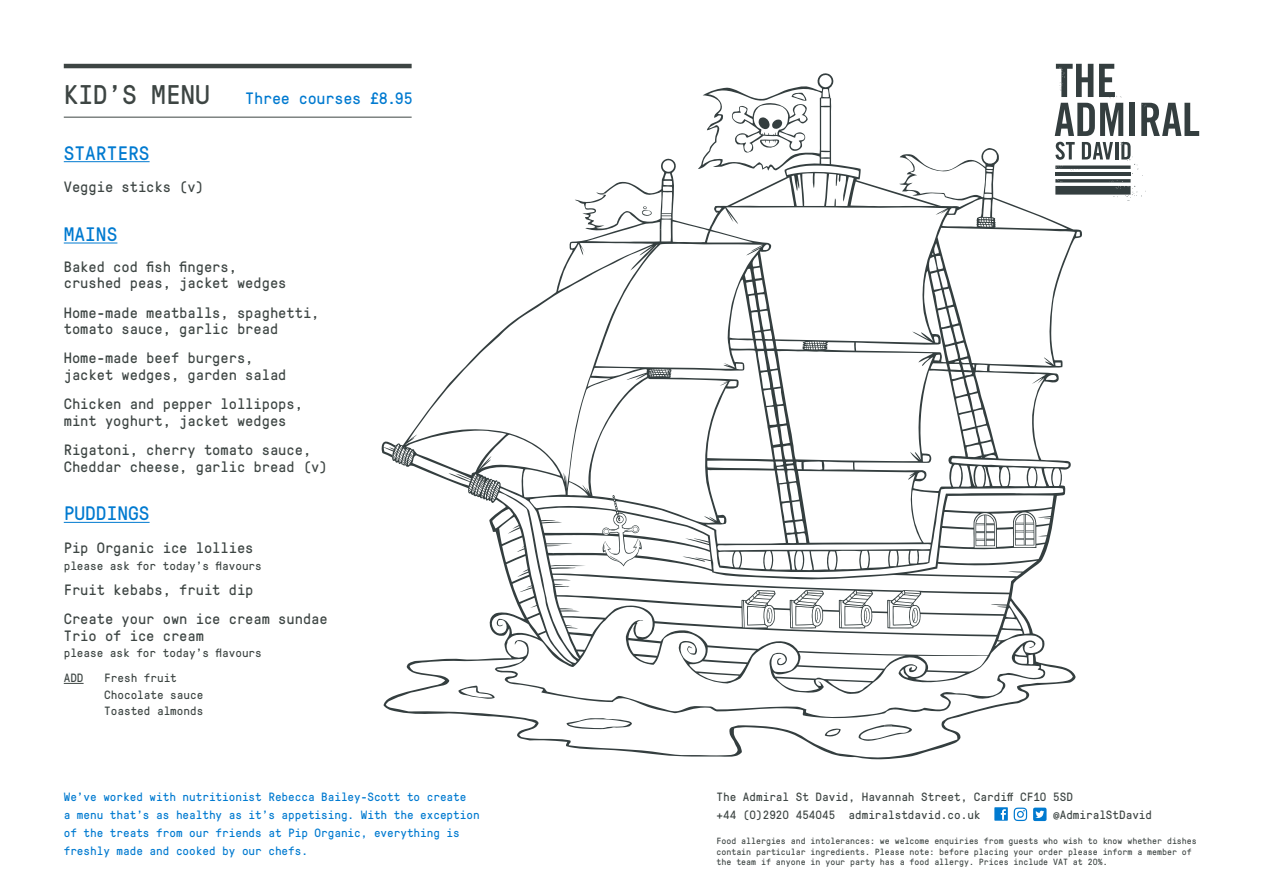
<style>
.page{position:relative;width:1263px;height:893px;background:#fff}
.page>*{position:absolute;margin:0;border:0;box-sizing:border-box;transform-origin:0 0}
.t1{font:27px "GT Pressura Mono";letter-spacing:-.01em;color:#3d4543}
.t2{font:19.5px "GT Pressura Mono";color:#007ad0}
.t3{font:16.5px "GT Pressura Mono";letter-spacing:-.01em;color:#007ad0}
.t4{font:15px/16.5px "GT Pressura Mono";color:#3d4543}
.t5{font:12px/16.5px "GT Pressura Mono";color:#3d4543}
.t6{font:12px/18px "GT Pressura Mono";color:#007ad0}
.t7{font:9px/10.5px "GT Pressura Mono";color:#3d4543}
</style>
<div class="page">
<svg style="left:384px;top:73px;width:698px;height:686px"></svg>
<svg style="left:732px;top:93px;width:76px;height:60px"></svg>
<svg style="left:1015px;top:513px;width:19px;height:32px"></svg>
<svg style="left:610px;top:555px;width:10px;height:6px"></svg>
<svg style="left:682px;top:556px;width:23px;height:6px"></svg>
<svg style="left:912px;top:607px;width:6px;height:17px"></svg>
<svg style="left:864px;top:607px;width:6px;height:16px"></svg>
<svg style="left:815px;top:607px;width:6px;height:16px"></svg>
<svg style="left:766px;top:607px;width:7px;height:16px"></svg>
<svg style="left:642px;top:206px;width:10px;height:10px"></svg>
<svg style="left:458px;top:685px;width:37px;height:14px"></svg>
<svg style="left:566px;top:718px;width:66px;height:11px"></svg>
<svg style="left:858px;top:724px;width:54px;height:17px"></svg>
<svg style="left:825px;top:728px;width:16px;height:9px"></svg>
<svg style="left:381px;top:442px;width:24px;height:24px"></svg>
<svg style="left:824px;top:462px;width:29px;height:8px"></svg>
<svg style="left:483px;top:476px;width:7px;height:4px"></svg>
<svg style="left:624px;top:526px;width:14px;height:6px"></svg>
<svg style="left:603px;top:528px;width:13px;height:7px"></svg>
<svg style="left:975px;top:514px;width:20px;height:32px"></svg>
<svg style="left:555px;top:586px;width:15px;height:2px"></svg>
<svg style="left:1055px;top:64px;width:144px;height:137px"></svg>
<hr style="left:64px;top:64px;width:348px;height:4px;background:#3d4543">
<hr style="left:64px;top:117px;width:348px;height:1px;background:#3d4543">
<hr style="left:64px;top:161px;width:86px;height:1px;background:#007ad0">
<hr style="left:64px;top:242px;width:53px;height:1px;background:#007ad0">
<hr style="left:64px;top:522px;width:86px;height:1px;background:#007ad0">
<svg style="left:64px;top:683px;width:20px;height:1px"></svg>
<svg style="left:994px;top:807px;width:14px;height:14px"></svg>
<svg style="left:1033px;top:808px;width:13px;height:13px"></svg>
<svg style="left:1014px;top:808px;width:13px;height:13px"></svg>
<p class="t1" style="left:64px;top:76px;width:148px">KID’S MENU</p>
<p class="t3" style="left:245px;top:87px;width:169px">Three courses £8.95</p>
<p class="t2" style="left:64px;top:139px;width:87px">STARTERS</p>
<p class="t4" style="left:64px;top:178px;width:142px">Veggie sticks (v)</p>
<p class="t2" style="left:64px;top:220px;width:55px">MAINS</p>
<p class="t4" style="left:64px;top:258px;width:224px">Baked cod fish fingers, crushed peas, jacket wedges</p>
<p class="t4" style="left:64px;top:303px;width:257px">Home-made meatballs, spaghetti, tomato sauce, garlic bread</p>
<p class="t4" style="left:64px;top:349px;width:224px">Home-made beef burgers, jacket wedges, garden salad</p>
<p class="t4" style="left:64px;top:395px;width:241px">Chicken and pepper lollipops, mint yoghurt, jacket wedges</p>
<p class="t4" style="left:64px;top:441px;width:266px">Rigatoni, cherry tomato sauce,<br>Cheddar cheese, garlic bread (v)</p>
<p class="t2" style="left:64px;top:500px;width:87px">PUDDINGS</p>
<p class="t4" style="left:64px;top:539px;width:191px">Pip Organic ice lollies</p>
<p class="t5" style="left:64px;top:557px;width:200px">please ask for today’s flavours</p>
<p class="t4" style="left:64px;top:581px;width:191px">Fruit kebabs, fruit dip</p>
<p class="t4" style="left:64px;top:610px;width:266px">Create your own ice cream sundae</p>
<p class="t4" style="left:64px;top:626px;width:142px">Trio of ice cream</p>
<p class="t5" style="left:64px;top:644px;width:200px">please ask for today’s flavours</p>
<p class="t5" style="left:64px;top:669px;width:21px">ADD</p>
<p class="t5" style="left:104px;top:669px;width:101px">Fresh fruit<br>Chocolate sauce<br>Toasted almonds</p>
<p class="t6" style="left:64px;top:787px;width:417px">We’ve worked with nutritionist Rebecca Bailey-Scott to create<br>a menu that’s as healthy as it’s appetising. With the exception of the treats from our friends at Pip Organic, everything is freshly made and cooked by our chefs.</p>
<p class="t5" style="left:716px;top:787px;width:358px;line-height:18px">The Admiral St David, Havannah Street, Cardiff CF10 5SD +44 (0)2920 454045 admiralstdavid.co.uk</p>
<p class="t5" style="left:1053px;top:806px;width:101px">@AdmiralStDavid</p>
<p class="t7" style="left:716px;top:835px;width:482px">Food allergies and intolerances: we welcome enquiries from guests who wish to know whether dishes contain particular ingredients. Please note: before placing your order please inform a member of the team if anyone in your party has a food allergy. Prices include VAT at 20%.</p>
</div>
